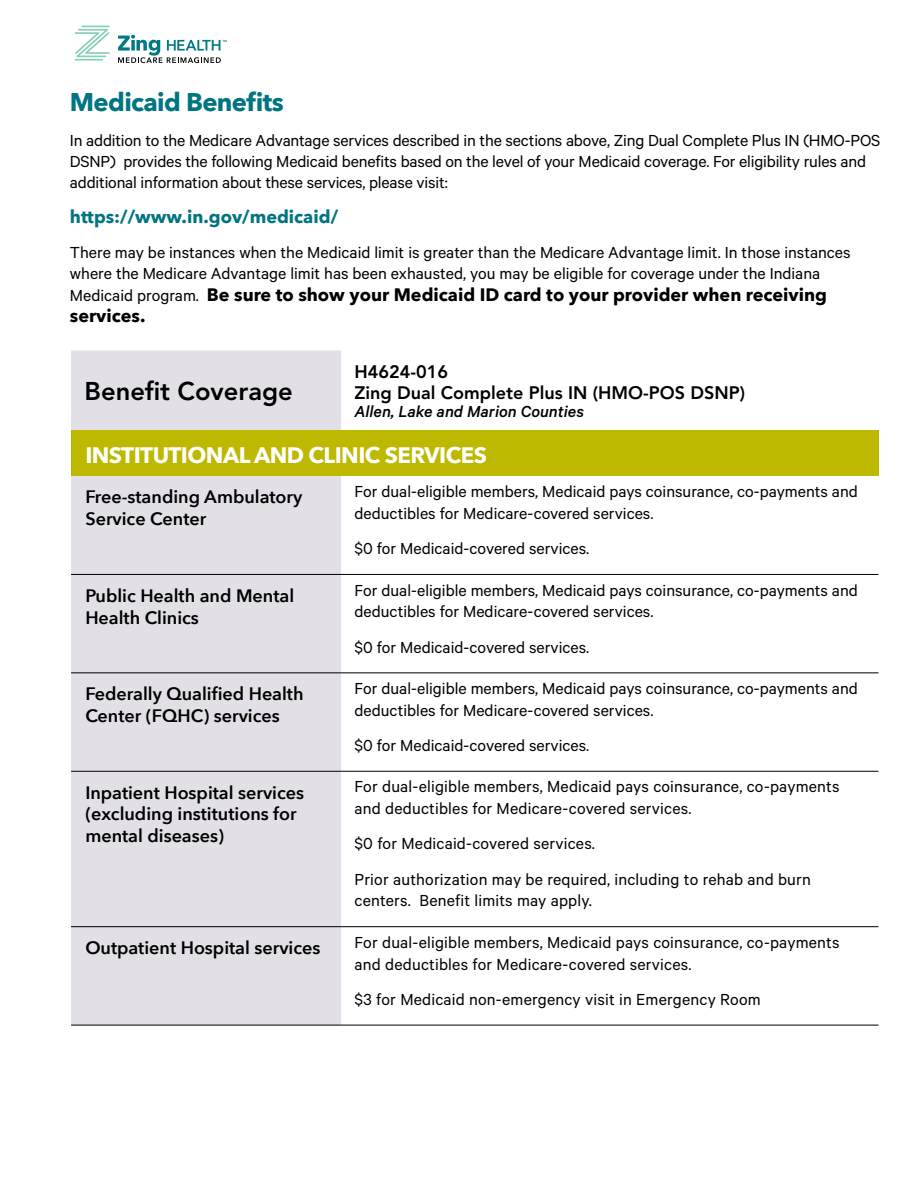
<style>
.page{position:relative;width:918px;height:1188px;background:#fff}
.page>*{position:absolute;margin:0;border:0;box-sizing:border-box;transform-origin:0 0}
.t1{font:700 25.5px "Avenir Next";letter-spacing:-.025em;color:#007482}
.t2{font:800 25.5px "Avenir";color:#000}
.t3{font:700 22.35px "Avenir Next";letter-spacing:-.025em;color:#fff}
.t4{font:18px/21.8px "Calibre";color:#000}
.t5{font:600 18px/21.8px "Avenir Next";color:#000}
.t6{font:700 18px/21px "Avenir Next";color:#000}
.t7{font:800 18px/21.6px "Avenir";color:#000}
.t8{font:700 18px "Avenir Next";color:#007482}
.t9{font:italic 500 18px "Calibre";color:#000}
.s1{font-family:"Calibre";font-weight:400}
</style>
<div class="page">
<hr style="left:75px;top:59px;width:28px;height:2px;background:#85ceb8">
<svg style="left:75px;top:26px;width:35px;height:31px"></svg>
<svg style="left:118px;top:35px;width:109px;height:28px"></svg>
<div style="left:71px;top:351px;width:270px;height:674px;background:#e2e0e6"></div>
<div style="left:71px;top:431px;width:808px;height:45px;background:#bdb800"></div>
<hr style="left:71px;top:574px;width:270px;height:1px;background:#000">
<hr style="left:71px;top:672px;width:270px;height:1px;background:#000">
<hr style="left:71px;top:771px;width:270px;height:1px;background:#000">
<hr style="left:71px;top:926px;width:270px;height:1px;background:#000">
<hr style="left:71px;top:1025px;width:270px;height:1px;background:#000">
<hr style="left:341px;top:574px;width:538px;height:1px;background:#000">
<hr style="left:341px;top:672px;width:538px;height:1px;background:#000">
<hr style="left:341px;top:771px;width:538px;height:1px;background:#000">
<hr style="left:341px;top:926px;width:538px;height:1px;background:#000">
<hr style="left:341px;top:1025px;width:538px;height:1px;background:#000">
<h1 class="t1" style="left:70px;top:80px;width:215px">Medicaid Benefits</h1>
<p class="t4" style="left:70px;top:129px;width:812px;line-height:21px">In addition to the Medicare Advantage services described in the sections above, Zing Dual Complete Plus IN (HMO-POS<br>DSNP) provides the following Medicaid benefits based on the level of your Medicaid coverage. For eligibility rules and additional information about these services, please visit:</p>
<p class="t8" style="left:70px;top:201px;width:270px">https://www.in.gov/medicaid/</p>
<p class="t4" style="left:70px;top:242px;width:782px;line-height:21px">There may be instances when the Medicaid limit is greater than the Medicare Advantage limit. In those instances where the Medicare Advantage limit has been exhausted, you may be eligible for coverage under the Indiana</p>
<p class="t6" style="left:70px;top:283px;width:759px"><span class="s1">Medicaid program.</span> Be sure to show your Medicaid ID card to your provider when receiving services.</p>
<p class="t7" style="left:355px;top:361px;width:392px">H4624-016<br>Zing Dual Complete Plus IN (HMO-POS DSNP)</p>
<p class="t9" style="left:355px;top:401px;width:231px">Allen, Lake and Marion Counties</p>
<p class="t3" style="left:85px;top:435px;width:403px">INSTITUTIONAL AND CLINIC SERVICES</p>
<p class="t5" style="left:85px;top:486px;width:219px">Free-standing Ambulatory<br>Service Center</p>
<p class="t4" style="left:355px;top:480px;width:505px">For dual-eligible members, Medicaid pays coinsurance, co-payments and deductibles for Medicare-covered services.</p>
<p class="t4" style="left:355px;top:537px;width:236px">$0 for Medicaid-covered services.</p>
<p class="t5" style="left:85px;top:584px;width:210px">Public Health and Mental<br>Health Clinics</p>
<p class="t4" style="left:355px;top:578px;width:505px">For dual-eligible members, Medicaid pays coinsurance, co-payments and deductibles for Medicare-covered services.</p>
<p class="t4" style="left:355px;top:635px;width:236px">$0 for Medicaid-covered services.</p>
<p class="t5" style="left:85px;top:683px;width:220px">Federally Qualified Health<br>Center (FQHC) services</p>
<p class="t4" style="left:355px;top:677px;width:505px">For dual-eligible members, Medicaid pays coinsurance, co-payments and deductibles for Medicare-covered services.</p>
<p class="t4" style="left:355px;top:734px;width:236px">$0 for Medicaid-covered services.</p>
<p class="t5" style="left:85px;top:781px;width:220px">Inpatient Hospital services (excluding institutions for mental diseases)</p>
<p class="t4" style="left:355px;top:775px;width:486px">For dual-eligible members, Medicaid pays coinsurance, co-payments and deductibles for Medicare-covered services.</p>
<h1 class="t2" style="left:85px;top:376px;width:210px">Benefit Coverage</h1>
<p class="t4" style="left:355px;top:825px;width:458px;line-height:35.2px">$0 for Medicaid-covered services.<br>Prior authorization may be required, including to rehab and burn</p>
<p class="t4" style="left:355px;top:889px;width:239px">centers. Benefit limits may apply.</p>
<p class="t5" style="left:85px;top:936px;width:237px">Outpatient Hospital services</p>
<p class="t4" style="left:355px;top:931px;width:486px">For dual-eligible members, Medicaid pays coinsurance, co-payments and deductibles for Medicare-covered services.</p>
<p class="t4" style="left:355px;top:988px;width:408px">$3 for Medicaid non-emergency visit in Emergency Room</p>
</div>
